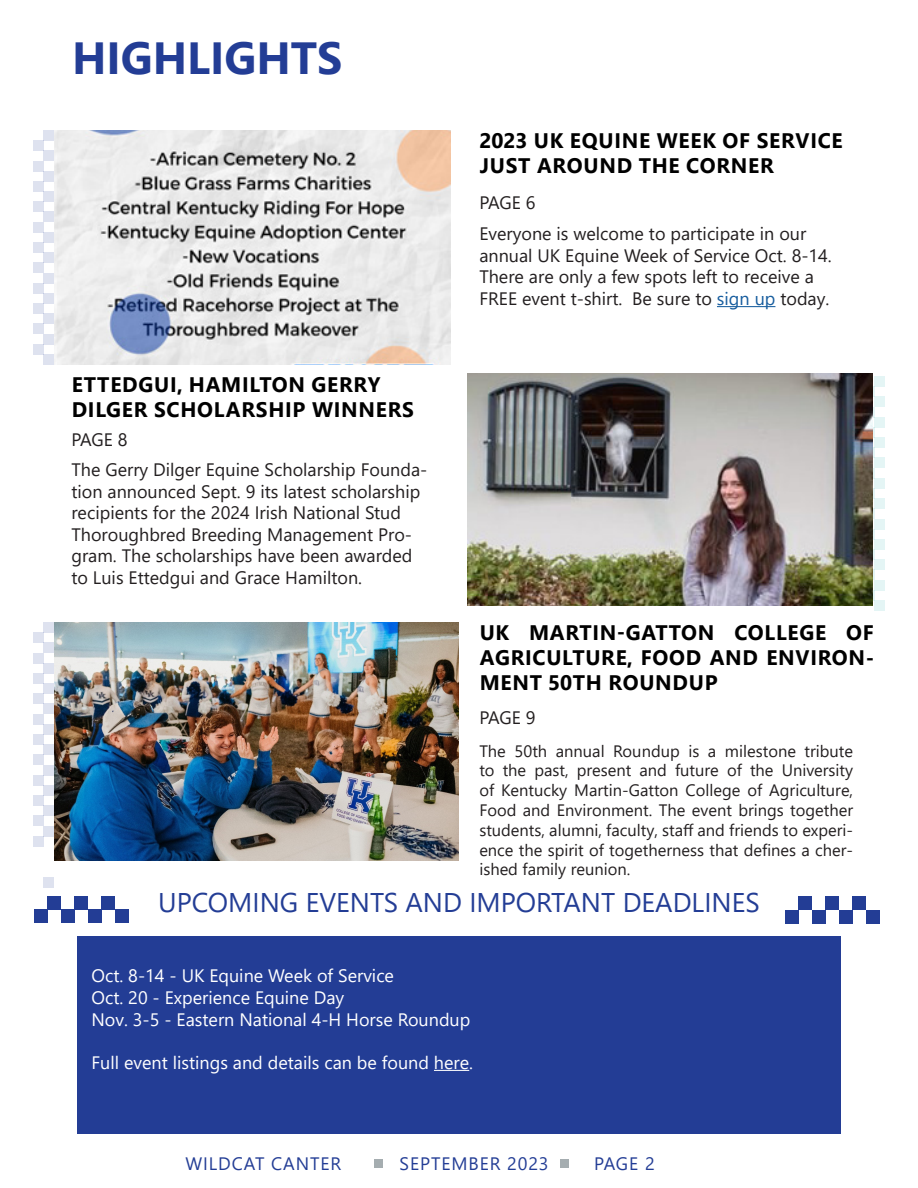
<style>
.page{position:relative;width:918px;height:1188px;background:#fff}
.page>*{position:absolute;margin:0;border:0;box-sizing:border-box;transform-origin:0 0}
.t1{font:700 45px "Segoe UI";color:#233d95}
.t2{font:27px "Segoe UI";color:#233d95}
.t3{font:700 21px/25.2px "Segoe UI";letter-spacing:.035em;color:#000;text-align:justify}
.t4{font:18px/21.6px "Segoe UI";color:#231f20}
.t5{font:18px "Segoe UI";color:#fff}
.t6{font:18px "Segoe UI";letter-spacing:.05em;color:#233d95}
.t7{font:16.5px/19.8px "Segoe UI";color:#231f20;text-align:justify}
.s1{color:#175d9e}
</style>
<div class="page">
<div style="left:77px;top:936px;width:764px;height:198px;background:#233d95"></div>
<hr style="left:434px;top:1070px;width:35px;height:1px;background:#fff">
<div style="left:374px;top:1159px;width:9px;height:9px;background:#a5adb0"></div>
<div style="left:560px;top:1159px;width:9px;height:9px;background:#a5adb0"></div>
<div style="left:44px;top:212px;width:10px;height:10px;background:#dee2ef"></div>
<div style="left:34px;top:222px;width:10px;height:10px;background:#dee2ef"></div>
<div style="left:44px;top:232px;width:10px;height:10px;background:#dee2ef"></div>
<div style="left:34px;top:242px;width:10px;height:11px;background:#dee2ef"></div>
<div style="left:44px;top:253px;width:10px;height:10px;background:#dee2ef"></div>
<div style="left:34px;top:263px;width:10px;height:10px;background:#dee2ef"></div>
<div style="left:44px;top:273px;width:10px;height:10px;background:#dee2ef"></div>
<div style="left:44px;top:130px;width:10px;height:11px;background:#dee2ef"></div>
<div style="left:34px;top:141px;width:10px;height:10px;background:#dee2ef"></div>
<div style="left:44px;top:151px;width:10px;height:10px;background:#dee2ef"></div>
<div style="left:34px;top:161px;width:10px;height:10px;background:#dee2ef"></div>
<div style="left:44px;top:171px;width:10px;height:10px;background:#dee2ef"></div>
<div style="left:34px;top:181px;width:10px;height:11px;background:#dee2ef"></div>
<div style="left:44px;top:192px;width:10px;height:10px;background:#dee2ef"></div>
<div style="left:34px;top:202px;width:10px;height:10px;background:#dee2ef"></div>
<div style="left:34px;top:283px;width:10px;height:10px;background:#dee2ef"></div>
<div style="left:44px;top:293px;width:10px;height:10px;background:#dee2ef"></div>
<div style="left:34px;top:303px;width:10px;height:11px;background:#dee2ef"></div>
<div style="left:44px;top:314px;width:10px;height:10px;background:#dee2ef"></div>
<div style="left:34px;top:324px;width:10px;height:10px;background:#dee2ef"></div>
<div style="left:44px;top:334px;width:10px;height:10px;background:#dee2ef"></div>
<div style="left:34px;top:344px;width:10px;height:10px;background:#dee2ef"></div>
<div style="left:44px;top:354px;width:10px;height:10px;background:#dee2ef"></div>
<div style="left:874px;top:458px;width:10px;height:10px;background:#e4f5f5"></div>
<div style="left:864px;top:468px;width:10px;height:10px;background:#e4f5f5"></div>
<div style="left:874px;top:478px;width:10px;height:10px;background:#e4f5f5"></div>
<div style="left:864px;top:488px;width:10px;height:11px;background:#e4f5f5"></div>
<div style="left:874px;top:499px;width:10px;height:10px;background:#e4f5f5"></div>
<div style="left:864px;top:509px;width:10px;height:10px;background:#e4f5f5"></div>
<div style="left:874px;top:519px;width:10px;height:10px;background:#e4f5f5"></div>
<div style="left:874px;top:376px;width:10px;height:11px;background:#e4f5f5"></div>
<div style="left:864px;top:387px;width:10px;height:10px;background:#e4f5f5"></div>
<div style="left:874px;top:397px;width:10px;height:10px;background:#e4f5f5"></div>
<div style="left:864px;top:407px;width:10px;height:10px;background:#e4f5f5"></div>
<div style="left:874px;top:417px;width:10px;height:10px;background:#e4f5f5"></div>
<div style="left:864px;top:427px;width:10px;height:11px;background:#e4f5f5"></div>
<div style="left:874px;top:438px;width:10px;height:10px;background:#e4f5f5"></div>
<div style="left:864px;top:448px;width:10px;height:10px;background:#e4f5f5"></div>
<div style="left:864px;top:529px;width:10px;height:10px;background:#e4f5f5"></div>
<div style="left:874px;top:539px;width:10px;height:10px;background:#e4f5f5"></div>
<div style="left:864px;top:549px;width:10px;height:11px;background:#e4f5f5"></div>
<div style="left:874px;top:560px;width:10px;height:10px;background:#e4f5f5"></div>
<div style="left:864px;top:570px;width:10px;height:10px;background:#e4f5f5"></div>
<div style="left:874px;top:580px;width:10px;height:10px;background:#e4f5f5"></div>
<div style="left:864px;top:590px;width:10px;height:10px;background:#e4f5f5"></div>
<div style="left:874px;top:600px;width:10px;height:10px;background:#e4f5f5"></div>
<div style="left:44px;top:704px;width:10px;height:10px;background:#dee2ef"></div>
<div style="left:34px;top:714px;width:10px;height:10px;background:#dee2ef"></div>
<div style="left:44px;top:724px;width:10px;height:10px;background:#dee2ef"></div>
<div style="left:34px;top:734px;width:10px;height:11px;background:#dee2ef"></div>
<div style="left:44px;top:745px;width:10px;height:10px;background:#dee2ef"></div>
<div style="left:34px;top:755px;width:10px;height:10px;background:#dee2ef"></div>
<div style="left:44px;top:765px;width:10px;height:10px;background:#dee2ef"></div>
<div style="left:44px;top:622px;width:10px;height:11px;background:#dee2ef"></div>
<div style="left:34px;top:633px;width:10px;height:10px;background:#dee2ef"></div>
<div style="left:44px;top:643px;width:10px;height:10px;background:#dee2ef"></div>
<div style="left:34px;top:653px;width:10px;height:10px;background:#dee2ef"></div>
<div style="left:44px;top:663px;width:10px;height:10px;background:#dee2ef"></div>
<div style="left:34px;top:673px;width:10px;height:11px;background:#dee2ef"></div>
<div style="left:44px;top:684px;width:10px;height:10px;background:#dee2ef"></div>
<div style="left:34px;top:694px;width:10px;height:10px;background:#dee2ef"></div>
<div style="left:34px;top:775px;width:10px;height:10px;background:#dee2ef"></div>
<div style="left:44px;top:785px;width:10px;height:10px;background:#dee2ef"></div>
<div style="left:34px;top:795px;width:10px;height:11px;background:#dee2ef"></div>
<div style="left:44px;top:806px;width:10px;height:10px;background:#dee2ef"></div>
<div style="left:34px;top:816px;width:10px;height:10px;background:#dee2ef"></div>
<div style="left:44px;top:826px;width:10px;height:10px;background:#dee2ef"></div>
<div style="left:34px;top:836px;width:10px;height:10px;background:#dee2ef"></div>
<div style="left:44px;top:878px;width:10px;height:10px;background:#dee2ef"></div>
<div style="left:34px;top:909px;width:14px;height:14px;background:#233d95"></div>
<div style="left:48px;top:896px;width:13px;height:13px;background:#233d95"></div>
<div style="left:61px;top:909px;width:14px;height:14px;background:#233d95"></div>
<div style="left:75px;top:896px;width:13px;height:13px;background:#233d95"></div>
<div style="left:88px;top:909px;width:14px;height:14px;background:#233d95"></div>
<div style="left:102px;top:896px;width:13px;height:13px;background:#233d95"></div>
<div style="left:115px;top:909px;width:14px;height:14px;background:#233d95"></div>
<div style="left:785px;top:910px;width:13px;height:14px;background:#233d95"></div>
<div style="left:798px;top:897px;width:14px;height:13px;background:#233d95"></div>
<div style="left:812px;top:910px;width:13px;height:14px;background:#233d95"></div>
<div style="left:825px;top:897px;width:14px;height:13px;background:#233d95"></div>
<div style="left:839px;top:910px;width:13px;height:14px;background:#233d95"></div>
<div style="left:852px;top:897px;width:14px;height:13px;background:#233d95"></div>
<div style="left:866px;top:910px;width:13px;height:14px;background:#233d95"></div>
<img style="left:54px;top:622px;width:405px;height:239px">
<img style="left:468px;top:373px;width:405px;height:232px">
<hr style="left:717px;top:306px;width:58px;height:1px;background:#175d9e">
<img style="left:55px;top:130px;width:396px;height:234px">
<p class="t1" style="left:72px;top:16px;width:272px">HIGHLIGHTS</p>
<p class="t3" style="left:72px;top:370px;width:310px">ETTEDGUI, HAMILTON GERRY</p>
<p class="t3" style="left:72px;top:395px;width:344px">DILGER SCHOLARSHIP WINNERS</p>
<p class="t4" style="left:71px;top:428px;width:58px">PAGE 8</p>
<p class="t4" style="left:71px;top:457px;width:357px">The Gerry Dilger Equine Scholarship Founda&shy;tion announced Sept. 9 its latest scholarship recipients for the 2024 Irish National Stud Thoroughbred Breeding Management Pro&shy;gram. The scholarships have been awarded to Luis Ettedgui and Grace Hamilton.</p>
<p class="t3" style="left:479px;top:126px;width:365px">2023 UK EQUINE WEEK OF SERVICE<br>JUST AROUND THE CORNER</p>
<p class="t4" style="left:479px;top:190px;width:58px">PAGE 6</p>
<p class="t4" style="left:479px;top:221px;width:354px">Everyone is welcome to participate in our annual UK Equine Week of Service Oct. 8-14.<br>There are only a few spots left to receive a FREE event t-shirt. Be sure to <span class="s1">sign up</span> today.</p>
<p class="t3" style="left:480px;top:618px;width:396px">UK MARTIN-GATTON COLLEGE OF AGRICULTURE, FOOD AND ENVIRON-MENT 50TH ROUNDUP</p>
<p class="t4" style="left:479px;top:706px;width:58px">PAGE 9</p>
<p class="t7" style="left:479px;top:739px;width:375px">The 50th annual Roundup is a milestone tribute to the past, present and future of the University of Kentucky Martin-Gatton College of Agriculture, Food and Environment. The event brings together students, alumni, faculty, staff and friends to experi&shy;ence the spirit of togetherness that defines a cher&shy;ished family reunion.</p>
<p class="t2" style="left:158px;top:877px;width:603px">UPCOMING EVENTS AND IMPORTANT DEADLINES</p>
<p class="t5" style="left:91px;top:959px;width:304px">Oct. 8-14 - UK Equine Week of Service</p>
<p class="t5" style="left:91px;top:981px;width:254px">Oct. 20 - Experience Equine Day</p>
<p class="t5" style="left:91px;top:1002px;width:380px">Nov. 3-5 - Eastern National 4-H Horse Roundup</p>
<p class="t5" style="left:91px;top:1045px;width:383px">Full event listings and details can be found here.</p>
<p class="t6" style="left:186px;top:1147px;width:157px">WILDCAT CANTER</p>
<p class="t6" style="left:400px;top:1147px;width:151px">SEPTEMBER 2023</p>
<p class="t6" style="left:594px;top:1147px;width:62px">PAGE 2</p>
</div>
